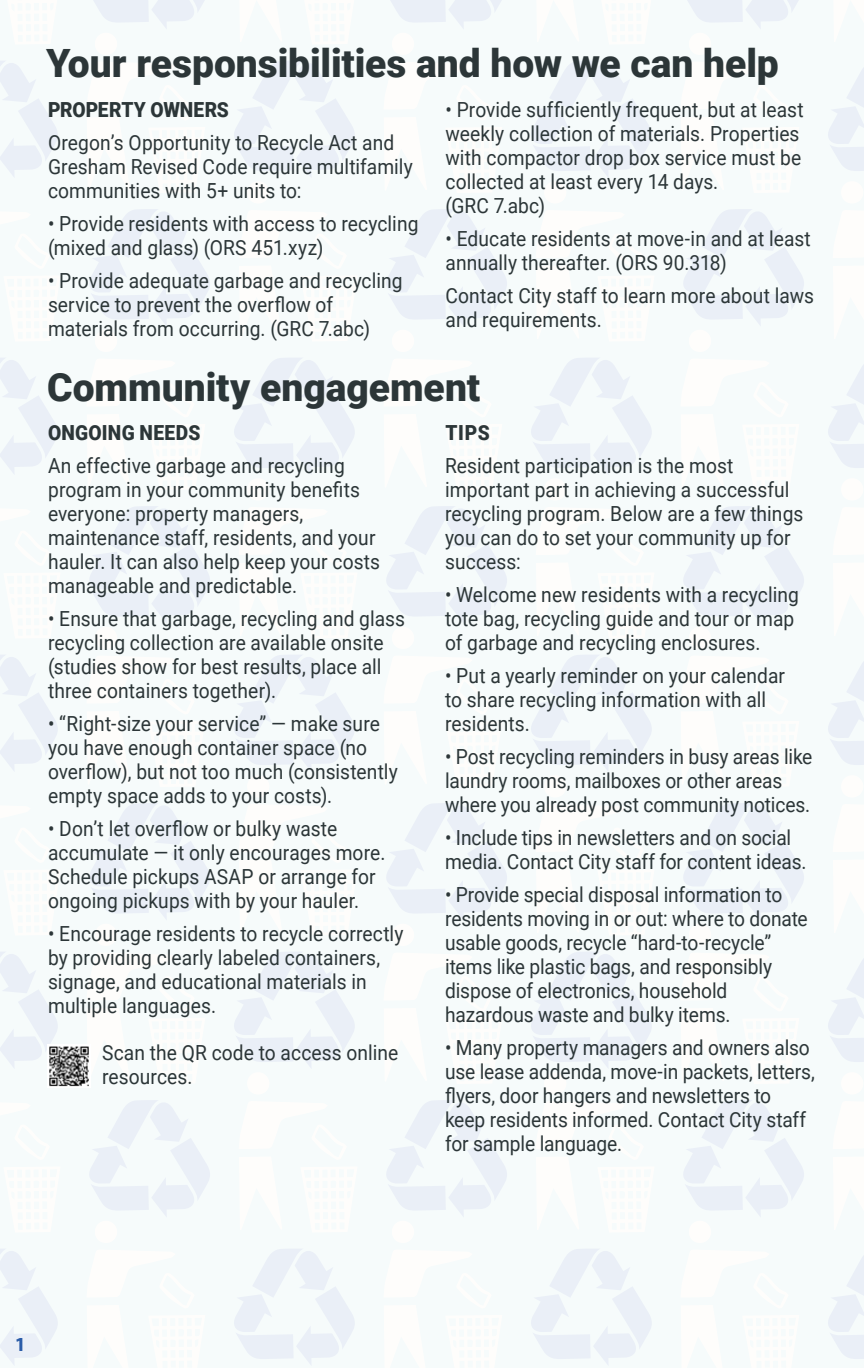
<style>
.page{position:relative;width:864px;height:1368px;background:#fff}
.page>*{position:absolute;margin:0;border:0;box-sizing:border-box;transform-origin:0 0}
.t1{font:900 39px "Roboto";color:#2c3638}
.t2{font:20.8px/24px "Roboto";letter-spacing:.005em;color:#2c3638;scale:.92 1}
.t3{font:900 20.8px "Roboto";letter-spacing:.01em;color:#2c3638;scale:.92 1}
.t4{font:700 20px "Myriad Pro";color:#2b5ca8}
</style>
<div class="page">
<div style="left:0;top:0;width:864px;height:864px;background:#f6fbfb"></div>
<svg style="left:94px;top:0;width:110px;height:27px"></svg>
<svg style="left:391px;top:0;width:110px;height:27px"></svg>
<svg style="left:688px;top:0;width:110px;height:27px"></svg>
<svg style="left:0;top:61px;width:57px;height:115px"></svg>
<svg style="left:828px;top:68px;width:36px;height:103px"></svg>
<svg style="left:234px;top:61px;width:120px;height:115px"></svg>
<div style="left:95px;top:33px;width:22px;height:22px;background:#fefdfb;border-radius:50%"></div>
<svg style="left:531px;top:61px;width:120px;height:115px"></svg>
<div style="left:392px;top:33px;width:22px;height:22px;background:#fefdfb;border-radius:50%"></div>
<div style="left:689px;top:33px;width:22px;height:22px;background:#fefdfb;border-radius:50%"></div>
<svg style="left:90px;top:209px;width:120px;height:115px"></svg>
<svg style="left:387px;top:209px;width:120px;height:115px"></svg>
<div style="left:247px;top:181px;width:22px;height:23px;background:#fefdfb;border-radius:50%"></div>
<svg style="left:684px;top:209px;width:120px;height:115px"></svg>
<div style="left:544px;top:181px;width:22px;height:23px;background:#fefdfb;border-radius:50%"></div>
<div style="left:841px;top:181px;width:22px;height:23px;background:#fefdfb;border-radius:50%"></div>
<svg style="left:0;top:358px;width:57px;height:115px"></svg>
<svg style="left:828px;top:365px;width:36px;height:103px"></svg>
<svg style="left:234px;top:358px;width:120px;height:115px"></svg>
<div style="left:95px;top:330px;width:22px;height:22px;background:#fefdfb;border-radius:50%"></div>
<svg style="left:531px;top:358px;width:120px;height:115px"></svg>
<div style="left:392px;top:330px;width:22px;height:22px;background:#fefdfb;border-radius:50%"></div>
<div style="left:689px;top:330px;width:22px;height:22px;background:#fefdfb;border-radius:50%"></div>
<svg style="left:90px;top:506px;width:120px;height:115px"></svg>
<svg style="left:387px;top:506px;width:120px;height:115px"></svg>
<div style="left:247px;top:478px;width:22px;height:23px;background:#fefdfb;border-radius:50%"></div>
<svg style="left:684px;top:506px;width:120px;height:115px"></svg>
<div style="left:544px;top:478px;width:22px;height:23px;background:#fefdfb;border-radius:50%"></div>
<div style="left:841px;top:478px;width:22px;height:23px;background:#fefdfb;border-radius:50%"></div>
<svg style="left:0;top:655px;width:57px;height:115px"></svg>
<svg style="left:828px;top:662px;width:36px;height:103px"></svg>
<svg style="left:234px;top:655px;width:120px;height:115px"></svg>
<div style="left:95px;top:627px;width:22px;height:22px;background:#fefdfb;border-radius:50%"></div>
<svg style="left:531px;top:655px;width:120px;height:115px"></svg>
<div style="left:392px;top:627px;width:22px;height:22px;background:#fefdfb;border-radius:50%"></div>
<div style="left:689px;top:627px;width:22px;height:22px;background:#fefdfb;border-radius:50%"></div>
<div style="left:247px;top:775px;width:22px;height:23px;background:#fefdfb;border-radius:50%"></div>
<div style="left:544px;top:775px;width:22px;height:23px;background:#fefdfb;border-radius:50%"></div>
<div style="left:841px;top:775px;width:22px;height:23px;background:#fefdfb;border-radius:50%"></div>
<div style="left:0;top:864px;width:864px;height:504px;background:#f6fbfb"></div>
<svg style="left:90px;top:803px;width:120px;height:115px"></svg>
<svg style="left:387px;top:803px;width:120px;height:115px"></svg>
<svg style="left:684px;top:803px;width:120px;height:115px"></svg>
<svg style="left:0;top:952px;width:57px;height:115px"></svg>
<svg style="left:828px;top:959px;width:36px;height:103px"></svg>
<svg style="left:234px;top:952px;width:120px;height:115px"></svg>
<div style="left:95px;top:924px;width:22px;height:22px;background:#fefdfb;border-radius:50%"></div>
<svg style="left:531px;top:952px;width:120px;height:115px"></svg>
<div style="left:392px;top:924px;width:22px;height:22px;background:#fefdfb;border-radius:50%"></div>
<div style="left:689px;top:924px;width:22px;height:22px;background:#fefdfb;border-radius:50%"></div>
<svg style="left:90px;top:1100px;width:120px;height:115px"></svg>
<svg style="left:387px;top:1100px;width:120px;height:115px"></svg>
<div style="left:247px;top:1072px;width:22px;height:23px;background:#fefdfb;border-radius:50%"></div>
<svg style="left:684px;top:1100px;width:120px;height:115px"></svg>
<div style="left:544px;top:1072px;width:22px;height:23px;background:#fefdfb;border-radius:50%"></div>
<div style="left:841px;top:1072px;width:22px;height:23px;background:#fefdfb;border-radius:50%"></div>
<svg style="left:0;top:1249px;width:57px;height:115px"></svg>
<svg style="left:828px;top:1256px;width:36px;height:103px"></svg>
<svg style="left:234px;top:1249px;width:120px;height:115px"></svg>
<div style="left:95px;top:1221px;width:22px;height:22px;background:#fefdfb;border-radius:50%"></div>
<svg style="left:531px;top:1249px;width:120px;height:115px"></svg>
<div style="left:392px;top:1221px;width:22px;height:22px;background:#fefdfb;border-radius:50%"></div>
<div style="left:689px;top:1221px;width:22px;height:22px;background:#fefdfb;border-radius:50%"></div>
<div style="left:48px;top:1045px;width:43px;height:43px;background:#fff"></div>
<img style="left:49px;top:1046px;width:40px;height:41px">
<h1 class="t1" style="left:46px;top:36px;width:734px">Your responsibilities and how we can help</h1>
<p class="t3" style="left:48px;top:95px;width:198px">PROPERTY OWNERS</p>
<p class="t2" style="left:48px;top:130px;width:398px">Oregon’s Opportunity to Recycle Act and<br>Gresham Revised Code require multifamily communities with 5+ units to:</p>
<p class="t2" style="left:48px;top:211px;width:404px">• Provide residents with access to recycling (mixed and glass) (ORS 451.xyz)</p>
<p class="t2" style="left:48px;top:268px;width:387px">• Provide adequate garbage and recycling service to prevent the overflow of materials from occurring. (GRC 7.abc)</p>
<p class="t2" style="left:445px;top:97px;width:391px">• Provide sufficiently frequent, but at least weekly collection of materials. Properties with compactor drop box service must be collected at least every 14 days.<br>(GRC 7.abc)</p>
<p class="t2" style="left:446px;top:226px;width:399px">• Educate residents at move-in and at least annually thereafter. (ORS 90.318)</p>
<p class="t2" style="left:446px;top:283px;width:402px">Contact City staff to learn more about laws and requirements.</p>
<h1 class="t1" style="left:47px;top:360px;width:435px">Community engagement</h1>
<p class="t3" style="left:48px;top:418px;width:167px">ONGOING NEEDS</p>
<p class="t2" style="left:48px;top:453px;width:362px">An effective garbage and recycling program in your community benefits everyone: property managers, maintenance staff, residents, and your hauler. It can also help keep your costs manageable and predictable.</p>
<p class="t2" style="left:48px;top:606px;width:390px">• Ensure that garbage, recycling and glass recycling collection are available onsite (studies show for best results, place all three containers together).</p>
<p class="t2" style="left:48px;top:711px;width:382px">• “Right-size your service” — make sure you have enough container space (no overflow), but not too much (consistently empty space adds to your costs).</p>
<p class="t2" style="left:48px;top:816px;width:368px">• Don’t let overflow or bulky waste accumulate — it only encourages more.<br>Schedule pickups ASAP or arrange for ongoing pickups with by your hauler.</p>
<p class="t2" style="left:48px;top:921px;width:388px">• Encourage residents to recycle correctly by providing clearly labeled containers, signage, and educational materials in multiple languages.</p>
<p class="t2" style="left:102px;top:1040px;width:324px">Scan the QR code to access online resources.</p>
<p class="t3" style="left:445px;top:418px;width:50px">TIPS</p>
<p class="t2" style="left:445px;top:453px;width:391px">Resident participation is the most important part in achieving a successful recycling program. Below are a few things you can do to set your community up for success:</p>
<p class="t2" style="left:445px;top:582px;width:386px">• Welcome new residents with a recycling tote bag, recycling guide and tour or map of garbage and recycling enclosures.</p>
<p class="t2" style="left:445px;top:663px;width:371px">• Put a yearly reminder on your calendar to share recycling information with all residents.</p>
<p class="t2" style="left:445px;top:744px;width:401px">• Post recycling reminders in busy areas like laundry rooms, mailboxes or other areas where you already post community notices.</p>
<p class="t2" style="left:445px;top:825px;width:394px">• Include tips in newsletters and on social media. Contact City staff for content ideas.</p>
<p class="t2" style="left:445px;top:882px;width:396px">• Provide special disposal information to residents moving in or out: where to donate usable goods, recycle “hard-to-recycle” items like plastic bags, and responsibly dispose of electronics, household hazardous waste and bulky items.</p>
<p class="t2" style="left:445px;top:1035px;width:404px">• Many property managers and owners also use lease addenda, move-in packets, letters, flyers, door hangers and newsletters to keep residents informed. Contact City staff for sample language.</p>
<p class="t4" style="left:15px;top:1331px;width:13px">1</p>
</div>
